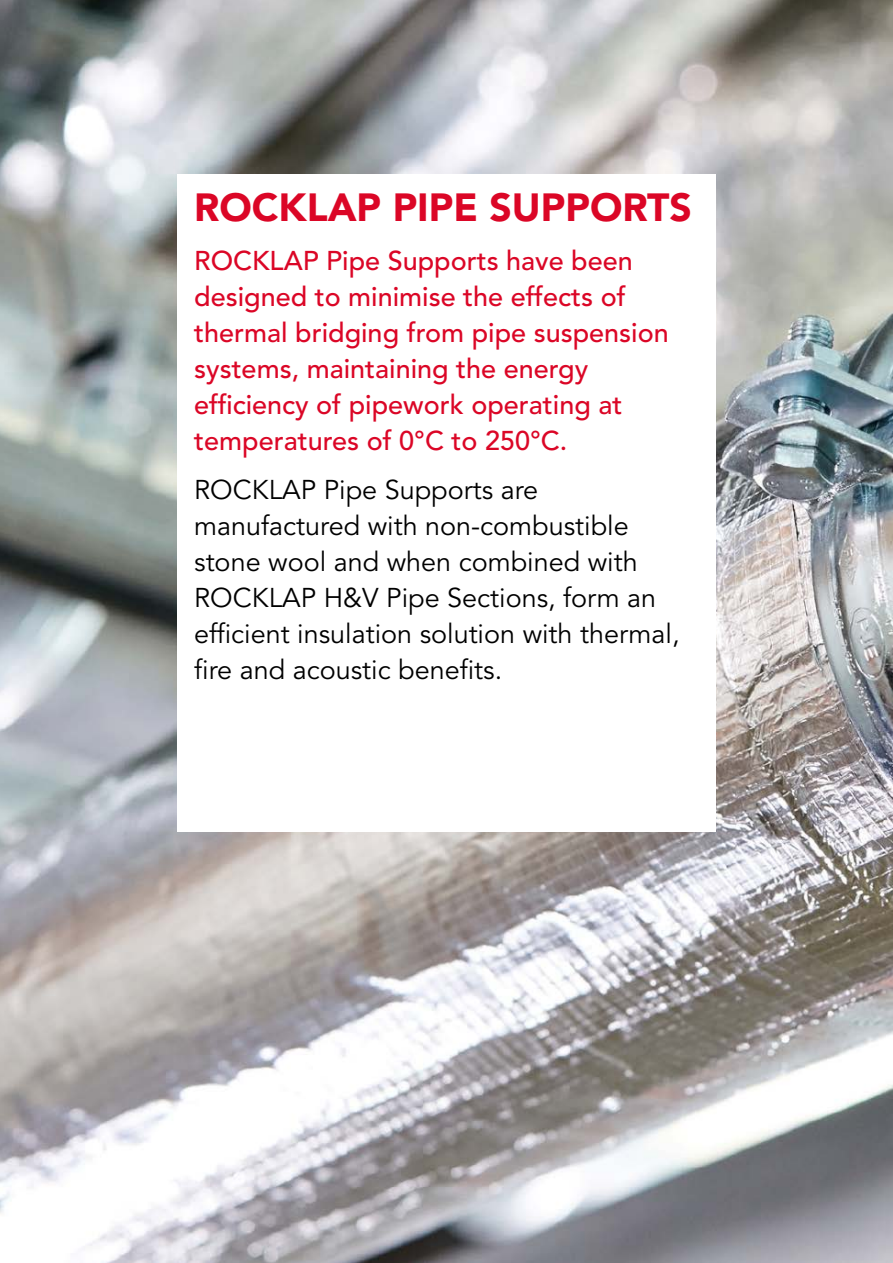
<style>
.page{position:relative;width:893px;height:1263px;background:#fff}
.page>*{position:absolute;margin:0;border:0;box-sizing:border-box;transform-origin:0 0}
.t1{font:900 39px "Avenir LT Std";color:#db0626}
.t2{font:500 27px/36px "Avenir LT Std";color:#db0626}
.t3{font:27px/36px "Avenir LT Std";color:#000}
</style>
<div class="page">
<img style="left:0;top:0;width:893px;height:1263px">
<div style="left:177px;top:175px;width:539px;height:657px;background:#fff"></div>
<h1 class="t1" style="left:194px;top:184px;width:499px">ROCKLAP PIPE SUPPORTS</h1>
<p class="t2" style="left:194px;top:243px;width:476px">ROCKLAP Pipe Supports have been designed to minimise the effects of thermal bridging from pipe suspension systems, maintaining the energy efficiency of pipework operating at temperatures of 0°C to 250°C.</p>
<p class="t3" style="left:194px;top:472px;width:487px">ROCKLAP Pipe Supports are manufactured with non-combustible stone wool and when combined with ROCKLAP H&amp;V Pipe Sections, form an efficient insulation solution with thermal, fire and acoustic benefits.</p>
</div>
